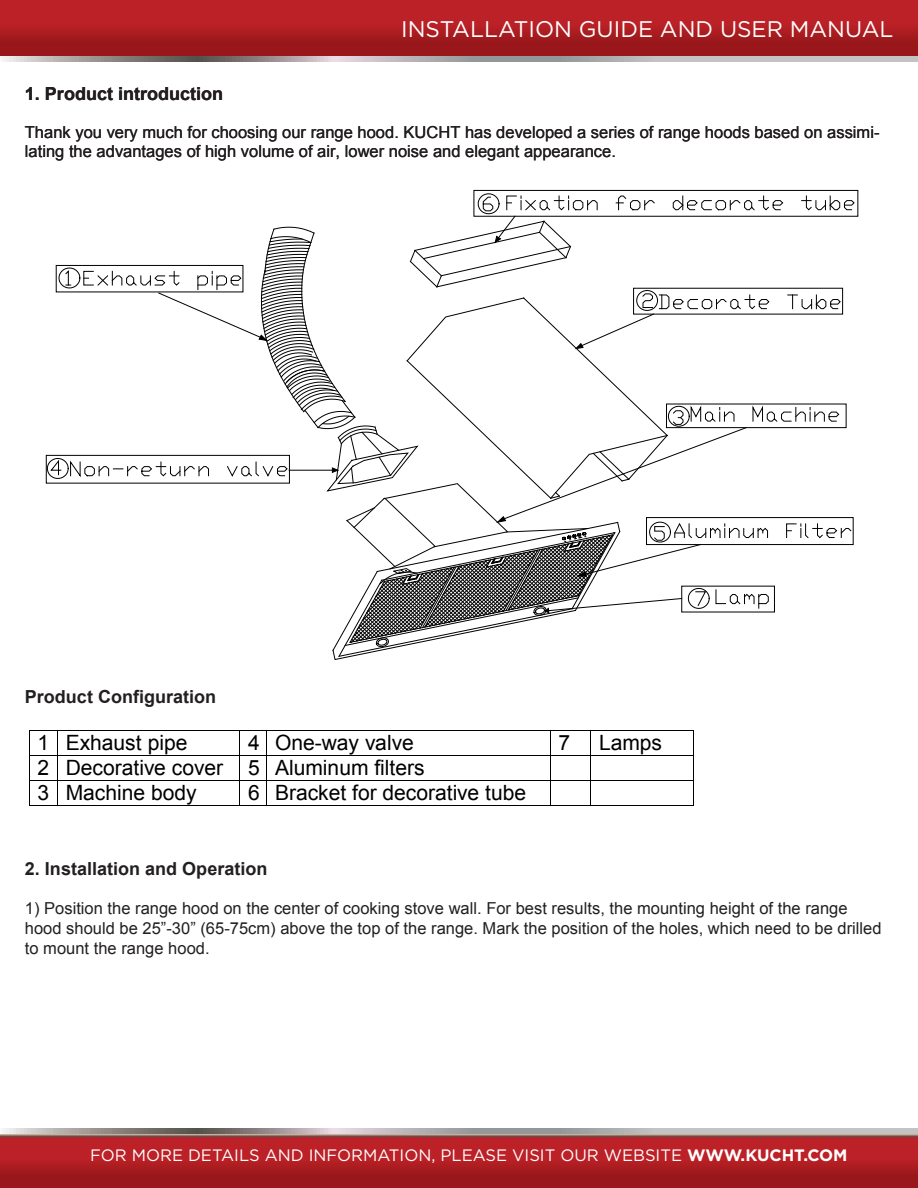
<style>
.page{position:relative;width:918px;height:1188px;background:#fff}
.page>*{position:absolute;margin:0;border:0;box-sizing:border-box;transform-origin:0 0}
.t1{font:22.65px "Gotham";color:#fff}
.t2{font:21px/25px "Arial";color:#000001}
.t3{font:700 18px "Arial";color:#231f20}
.t4{font:16.5px/19.8px "Arial";color:#231f20}
.t5{font:16.5px "Gotham";color:#fff}
.s1{font-weight:700}
</style>
<div class="page">
<div style="left:0;top:1135px;width:918px;height:53px;background:linear-gradient(to bottom,#c7242b,#951619)"></div>
<svg style="left:0;top:1133px;width:918px;height:3px;background:#ab9b90"></svg>
<svg style="left:2px;top:1128px;width:916px;height:5px;background:#aca9a9"></svg>
<svg style="left:0;top:0;width:918px;height:57px;background:#ad1f24"></svg>
<svg style="left:2px;top:57px;width:916px;height:5px;background:#aca9a9"></svg>
<div style="left:474px;top:190px;width:384px;height:26px;border:1px solid #000001"></div>
<svg style="left:47px;top:193px;width:808px;height:467px"></svg>
<hr style="left:58px;top:730px;width:182px;height:1px;background:#000001">
<hr style="left:267px;top:730px;width:283px;height:1px;background:#000001">
<hr style="left:551px;top:730px;width:40px;height:1px;background:#000001">
<hr style="left:591px;top:730px;width:102px;height:1px;background:#000001">
<hr style="left:58px;top:755px;width:182px;height:1px;background:#000001">
<hr style="left:267px;top:755px;width:283px;height:1px;background:#000001">
<hr style="left:551px;top:755px;width:40px;height:1px;background:#000001">
<hr style="left:591px;top:755px;width:102px;height:1px;background:#000001">
<hr style="left:58px;top:780px;width:182px;height:1px;background:#000001">
<hr style="left:267px;top:780px;width:283px;height:1px;background:#000001">
<hr style="left:551px;top:780px;width:40px;height:1px;background:#000001">
<hr style="left:591px;top:780px;width:102px;height:1px;background:#000001">
<svg style="left:29px;top:730px;width:29px;height:76px"></svg>
<hr style="left:58px;top:805px;width:182px;height:1px;background:#000001">
<svg style="left:240px;top:730px;width:27px;height:76px"></svg>
<hr style="left:267px;top:805px;width:283px;height:1px;background:#000001">
<svg style="left:550px;top:730px;width:1px;height:76px"></svg>
<hr style="left:551px;top:805px;width:40px;height:1px;background:#000001">
<hr style="left:591px;top:805px;width:102px;height:1px;background:#000001">
<svg style="left:693px;top:730px;width:1px;height:76px"></svg>
<h1 class="t1" style="left:401px;top:15px;width:494px">INSTALLATION GUIDE AND USER MANUAL</h1>
<p class="t3" style="left:25px;top:82px;width:200px">1. Product introduction</p>
<p class="t4" style="left:25px;top:122px;width:856px">Thank you very much for choosing our range hood. KUCHT has developed a series of range hoods based on assimi&shy;lating the advantages of high volume of air, lower noise and elegant appearance.</p>
<p class="t3" style="left:25px;top:684px;width:193px">Product Configuration</p>
<p class="t2" style="left:37px;top:730px;width:152px">1 Exhaust pipe</p>
<p class="t2" style="left:248px;top:730px;width:167px">4 One-way valve</p>
<p class="t2" style="left:559px;top:730px;width:13px">7</p>
<p class="t2" style="left:599px;top:730px;width:65px">Lamps</p>
<p class="t2" style="left:37px;top:755px;width:389px">2 Decorative cover 5 Aluminum filters<br>3 Machine body</p>
<p class="t2" style="left:248px;top:780px;width:280px">6 Bracket for decorative tube</p>
<p class="t3" style="left:25px;top:856px;width:244px">2. Installation and Operation</p>
<p class="t4" style="left:25px;top:899px;width:858px">1) Position the range hood on the center of cooking stove wall. For best results, the mounting height of the range hood should be 25”-30” (65-75cm) above the top of the range. Mark the position of the holes, which need to be drilled to mount the range hood.</p>
<p class="t5" style="left:90px;top:1145px;width:759px">FOR MORE DETAILS AND INFORMATION, PLEASE VISIT OUR WEBSITE <span class="s1">WWW.KUCHT.COM</span></p>
</div>
